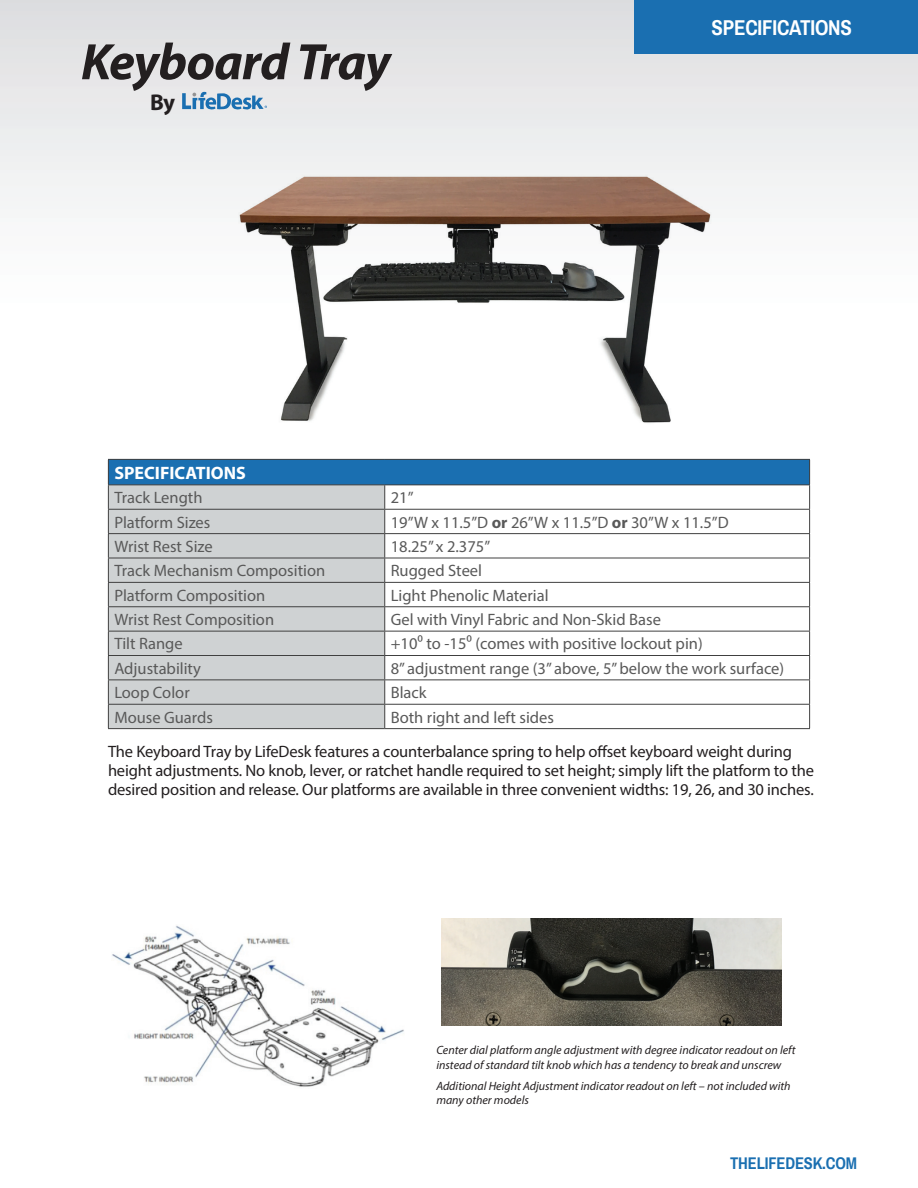
<style>
.page{position:relative;width:918px;height:1188px;background:#fff}
.page>*{position:absolute;margin:0;border:0;box-sizing:border-box;transform-origin:0 0}
.t1{font:italic 700 51.6px "Myriad Pro";letter-spacing:-.02em;color:#231f20}
.t2{font:700 22.8px "Myriad Pro";color:#231f20}
.t3{font:700 21px "Archivo Narrow";letter-spacing:-.01em;color:#fff}
.t4{font:700 18px "Myriad Pro";color:#fff}
.t5{font:16.5px "Myriad Pro";color:#595959}
.t6{font:16.5px/19px "Myriad Pro";letter-spacing:-.01em;color:#231f20}
.t7{font:700 16.5px "Archivo Narrow";letter-spacing:-.01em;color:#1a6fb1}
.t8{font:italic 12px/14.4px "Myriad Pro";color:#231f20}
.s1{font-weight:700}
</style>
<div class="page">
<div style="left:0;top:0;width:918px;height:446px;background:linear-gradient(to bottom,#e1e1e3,#fff)"></div>
<div style="left:634px;top:0;width:284px;height:54px;background:#1a6fb1"></div>
<div style="left:108px;top:459px;width:702px;height:26px;background:#1a6fb1"></div>
<div style="left:109px;top:485px;width:275px;height:243px;background:#cfd2d3"></div>
<hr style="left:108px;top:459px;width:277px;height:1px;background:#404040">
<hr style="left:385px;top:459px;width:425px;height:1px;background:#404040">
<hr style="left:108px;top:484px;width:277px;height:1px;background:#404040">
<hr style="left:385px;top:484px;width:425px;height:1px;background:#404040">
<hr style="left:108px;top:509px;width:277px;height:1px;background:#404040">
<hr style="left:385px;top:509px;width:425px;height:1px;background:#404040">
<hr style="left:108px;top:533px;width:277px;height:1px;background:#404040">
<hr style="left:385px;top:533px;width:425px;height:1px;background:#404040">
<hr style="left:108px;top:558px;width:277px;height:1px;background:#404040">
<hr style="left:385px;top:558px;width:425px;height:1px;background:#404040">
<hr style="left:108px;top:582px;width:277px;height:1px;background:#404040">
<hr style="left:385px;top:582px;width:425px;height:1px;background:#404040">
<hr style="left:108px;top:606px;width:277px;height:1px;background:#404040">
<hr style="left:385px;top:606px;width:425px;height:1px;background:#404040">
<hr style="left:108px;top:631px;width:277px;height:1px;background:#404040">
<hr style="left:385px;top:631px;width:425px;height:1px;background:#404040">
<hr style="left:108px;top:655px;width:277px;height:1px;background:#404040">
<hr style="left:385px;top:655px;width:425px;height:1px;background:#404040">
<hr style="left:108px;top:680px;width:277px;height:1px;background:#404040">
<hr style="left:385px;top:680px;width:425px;height:1px;background:#404040">
<hr style="left:108px;top:704px;width:277px;height:1px;background:#404040">
<svg style="left:108px;top:460px;width:1px;height:268px"></svg>
<hr style="left:385px;top:704px;width:425px;height:1px;background:#404040">
<svg style="left:384px;top:485px;width:1px;height:243px"></svg>
<svg style="left:809px;top:460px;width:1px;height:268px"></svg>
<hr style="left:108px;top:728px;width:277px;height:1px;background:#404040">
<hr style="left:385px;top:728px;width:425px;height:1px;background:#404040">
<img style="left:112px;top:925px;width:292px;height:162px">
<img style="left:225px;top:163px;width:490px;height:279px">
<img style="left:441px;top:919px;width:341px;height:107px">
<svg style="left:182px;top:92px;width:85px;height:18px;background:#91b4d1"></svg>
<h1 class="t1" style="left:81px;top:28px;width:311px">Keyboard Tray</h1>
<h2 class="t2" style="left:150px;top:87px;width:27px">By</h2>
<p class="t3" style="left:712px;top:13px;width:142px">SPECIFICATIONS</p>
<p class="t4" style="left:114px;top:461px;width:133px">SPECIFICATIONS</p>
<p class="t5" style="left:114px;top:488px;width:90px">Track Length</p>
<p class="t5" style="left:391px;top:488px;width:24px">21”</p>
<p class="t5" style="left:114px;top:512px;width:98px">Platform Sizes</p>
<p class="t5" style="left:391px;top:512px;width:339px">19”W x 11.5”D <span class="s1">or</span> 26”W x 11.5”D <span class="s1">or</span> 30”W x 11.5”D</p>
<p class="t5" style="left:114px;top:536px;width:100px">Wrist Rest Size</p>
<p class="t5" style="left:391px;top:536px;width:101px">18.25” x 2.375”</p>
<p class="t5" style="left:114px;top:561px;width:212px">Track Mechanism Composition</p>
<p class="t5" style="left:391px;top:561px;width:93px">Rugged Steel</p>
<p class="t5" style="left:114px;top:585px;width:152px">Platform Composition</p>
<p class="t5" style="left:391px;top:585px;width:159px">Light Phenolic Material</p>
<p class="t5" style="left:114px;top:609px;width:161px">Wrist Rest Composition</p>
<p class="t5" style="left:391px;top:609px;width:272px">Gel with Vinyl Fabric and Non-Skid Base</p>
<p class="t5" style="left:114px;top:634px;width:70px">Tilt Range</p>
<p class="t5" style="left:391px;top:634px;width:313px">+10⁰ to -15⁰ (comes with positive lockout pin)</p>
<p class="t5" style="left:114px;top:658px;width:88px">Adjustability</p>
<p class="t5" style="left:391px;top:658px;width:395px">8” adjustment range (3” above, 5” below the work surface)</p>
<p class="t5" style="left:114px;top:683px;width:77px">Loop Color</p>
<p class="t5" style="left:391px;top:683px;width:37px">Black</p>
<p class="t5" style="left:114px;top:707px;width:100px">Mouse Guards</p>
<p class="t5" style="left:391px;top:707px;width:165px">Both right and left sides</p>
<p class="t6" style="left:108px;top:742px;width:707px">The Keyboard Tray by LifeDesk features a counterbalance spring to help offset keyboard weight during height adjustments. No knob, lever, or ratchet handle required to set height; simply lift the platform to the desired position and release. Our platforms are available in three convenient widths: 19, 26, and 30 inches.</p>
<p class="t8" style="left:436px;top:1043px;width:361px">Center dial platform angle adjustment with degree indicator readout on left instead of standard tilt knob which has a tendency to break and unscrew</p>
<p class="t8" style="left:436px;top:1078px;width:356px">Additional Height Adjustment indicator readout on left – not included with many other models</p>
<p class="t7" style="left:730px;top:1152px;width:128px">THELIFEDESK.COM</p>
</div>
